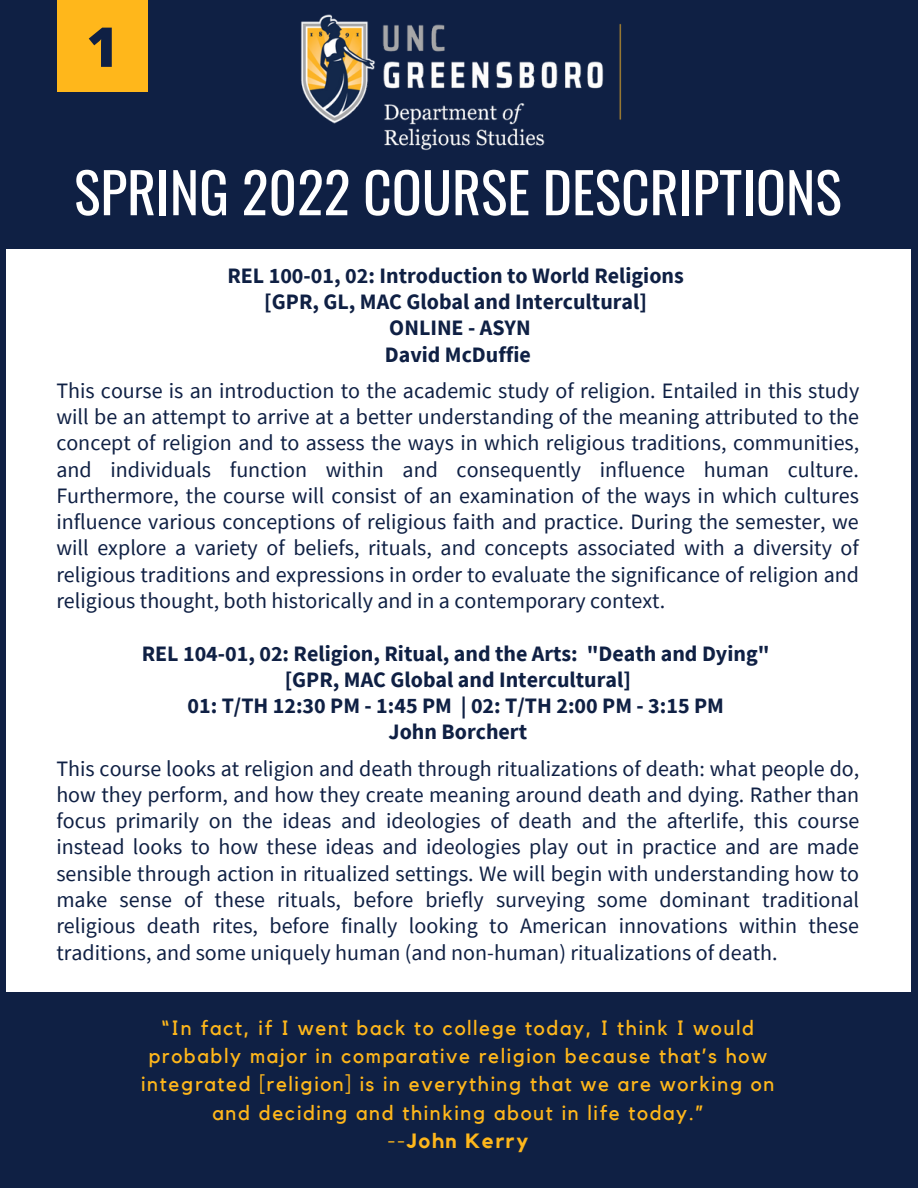
<style>
.page{position:relative;width:918px;height:1188px;background:#0f2044}
.page>*{position:absolute;margin:0;border:0;box-sizing:border-box;transform-origin:0 0}
.t1{font:55.65px "Oswald";color:#fff}
.t2{font:800 55.05px "Open Sans";color:#0f2044}
.t3{font:22.05px/26.2px "Source Sans Pro";color:#0f2044;text-align:justify}
.t4{font:700 22.05px "Source Sans Pro";color:#0f2044}
.t5{font:20.55px/28.3px "Kollektif";letter-spacing:.08em;color:#ffb71b;text-align:center}
.t6{font:700 20.55px "Kollektif";letter-spacing:.08em;color:#ffb71b}
.s1{font-weight:400}
</style>
<div class="page">
<div style="left:7px;top:249px;width:904px;height:743px;background:#fff"></div>
<img style="left:301px;top:14px;width:321px;height:137px">
<div style="left:57px;top:0;width:91px;height:91px;background:#ffb71b"></div>
<p class="t2" style="left:86px;top:8px;width:34px">1</p>
<p class="t1" style="left:74px;top:149px;width:769px">SPRING 2022 COURSE DESCRIPTIONS</p>
<p class="t4" style="left:227px;top:261px;width:458px">REL 100-01, 02: Introduction to World Religions</p>
<p class="t4" style="left:264px;top:287px;width:384px">[GPR, GL, MAC Global and Intercultural]</p>
<p class="t4" style="left:389px;top:314px;width:143px">ONLINE - ASYN</p>
<p class="t4" style="left:385px;top:340px;width:148px">David McDuffie</p>
<p class="t3" style="left:56px;top:377px;width:805px">This course is an introduction to the academic study of religion. Entailed in this study will be an attempt to arrive at a better understanding of the meaning attributed to the concept of religion and to assess the ways in which religious traditions, communities, and individuals function within and consequently influence human culture.<br>Furthermore, the course will consist of an examination of the ways in which cultures influence various conceptions of religious faith and practice. During the semester, we will explore a variety of beliefs, rituals, and concepts associated with a diversity of religious traditions and expressions in order to evaluate the significance of religion and religious thought, both historically and in a contemporary context.</p>
<p class="t4" style="left:142px;top:639px;width:629px">REL 104-01, 02: Religion, Ritual, and the Arts: "Death and Dying"</p>
<p class="t4" style="left:285px;top:665px;width:348px">[GPR, MAC Global and Intercultural]</p>
<p class="t4" style="left:187px;top:691px;width:538px">01: T/TH 12:30 PM - 1:45 PM | 02: T/TH 2:00 PM - 3:15 PM</p>
<p class="t4" style="left:389px;top:718px;width:140px">John Borchert</p>
<p class="t3" style="left:56px;top:755px;width:804px">This course looks at religion and death through ritualizations of death: what people do, how they perform, and how they create meaning around death and dying. Rather than focus primarily on the ideas and ideologies of death and the afterlife, this course instead looks to how these ideas and ideologies play out in practice and are made sensible through action in ritualized settings. We will begin with understanding how to make sense of these rituals, before briefly surveying some dominant traditional religious death rites, before finally looking to American innovations within these traditions, and some uniquely human (and non-human) ritualizations of death.</p>
<p class="t5" style="left:141px;top:1014px;width:635px">“In fact, if I went back to college today, I think I would probably major in comparative religion because that’s how integrated [religion] is in everything that we are working on and deciding and thinking about in life today.”</p>
<p class="t6" style="left:387px;top:1131px;width:142px"><span class="s1">--</span>John Kerry</p>
</div>
